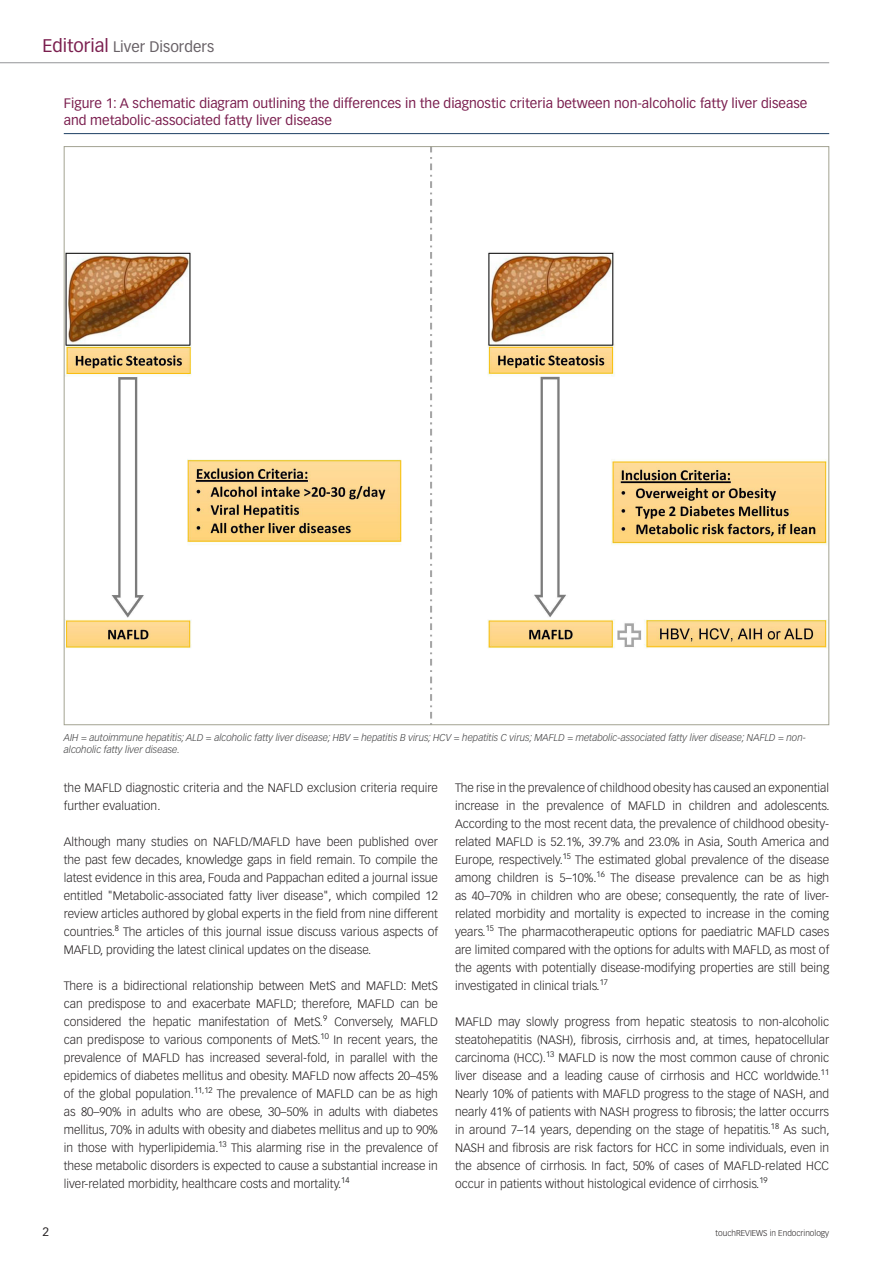
<style>
.page{position:relative;width:893px;height:1263px;background:#fff}
.page>*{position:absolute;margin:0;border:0;box-sizing:border-box;transform-origin:0 0}
.t1{font:15px "Vectora LT Std";color:#686166}
.t2{font:13.5px/16.5px "Vectora LT Std";color:#7b1f4f}
.t3{font:300 12px/18px "Vectora LT Std";color:#231f20;text-align:justify}
.t4{font:12px "Vectora LT Std";color:#231f20}
.t5{font:italic 300 9.75px/12px "Vectora LT Std";color:#3e3e3f}
.t6{font:300 8.25px "Vectora LT Std";color:#231f20}
.t7{font:300 7.95px "Vectora LT Std";color:#000}
.s1{font-size:18px;color:#7b1f4f}
</style>
<div class="page">
<hr style="left:0;top:62px;width:829px;height:1px;background:#939598">
<hr style="left:64px;top:133px;width:765px;height:1px;background:#1d3f63">
<img style="left:66px;top:148px;width:761px;height:571px">
<p class="t1" style="left:43px;top:38px;width:173px"><span class="s1">Editorial</span> Liver Disorders</p>
<p class="t2" style="left:64px;top:95px;width:745px">Figure 1: A schematic diagram outlining the differences in the diagnostic criteria between non-alcoholic fatty liver disease and metabolic-associated fatty liver disease</p>
<p class="t5" style="left:64px;top:732px;width:744px">AIH = autoimmune hepatitis; ALD = alcoholic fatty liver disease; HBV = hepatitis B virus; HCV = hepatitis C virus; MAFLD = metabolic-associated fatty liver disease; NAFLD = non&shy;alcoholic fatty liver disease.</p>
<p class="t4" style="left:43px;top:1224px;width:8px">2</p>
<p class="t3" style="left:64px;top:779px;width:376px">the MAFLD diagnostic criteria and the NAFLD exclusion criteria require further evaluation.</p>
<p class="t3" style="left:64px;top:833px;width:376px">Although many studies on NAFLD/MAFLD have been published over the past few decades, knowledge gaps in field remain. To compile the latest evidence in this area, Fouda and Pappachan edited a journal issue entitled "Metabolic-associated fatty liver disease", which compiled 12 review articles authored by global experts in the field from nine different countries.</p>
<p class="t7" style="left:115px;top:923px;width:6px">8</p>
<p class="t3" style="left:64px;top:923px;width:376px;text-indent:59px">The articles of this journal issue discuss various aspects of<br>MAFLD, providing the latest clinical updates on the disease.</p>
<p class="t3" style="left:64px;top:977px;width:376px">There is a bidirectional relationship between MetS and MAFLD: MetS can predispose to and exacerbate MAFLD; therefore, MAFLD can be considered the hepatic manifestation of MetS.</p>
<p class="t7" style="left:323px;top:1013px;width:6px">9</p>
<p class="t3" style="left:334px;top:1013px;width:105px">Conversely, MAFLD</p>
<p class="t3" style="left:64px;top:1031px;width:258px">can predispose to various components of MetS.</p>
<p class="t7" style="left:321px;top:1031px;width:10px">10</p>
<p class="t3" style="left:64px;top:1031px;width:376px;text-indent:270px">In recent years, the prevalence of MAFLD has increased several-fold, in parallel with the epidemics of diabetes mellitus and obesity. MAFLD now affects 20–45% of the global population.<sup>11,12</sup> The prevalence of MAFLD can be as high as 80–90% in adults who are obese, 30–50% in adults with diabetes mellitus, 70% in adults with obesity and diabetes mellitus and up to 90% in those with hyperlipidemia.<sup>13</sup> This alarming rise in the prevalence of these metabolic disorders is expected to cause a substantial increase in liver-related morbidity, healthcare costs and mortality.<sup>14</sup></p>
<p class="t3" style="left:455px;top:779px;width:376px">The rise in the prevalence of childhood obesity has caused an exponential increase in the prevalence of MAFLD in children and adolescents.<br>According to the most recent data, the prevalence of childhood obesity&shy;related MAFLD is 52.1%, 39.7% and 23.0% in Asia, South America and Europe, respectively.</p>
<p class="t7" style="left:563px;top:851px;width:10px">15</p>
<p class="t3" style="left:455px;top:851px;width:376px;text-indent:120px">The estimated global prevalence of the disease among children is 5–10%.</p>
<p class="t7" style="left:597px;top:869px;width:10px">16</p>
<p class="t3" style="left:455px;top:869px;width:376px;text-indent:156px">The disease prevalence can be as high as 40–70% in children who are obese; consequently, the rate of liver&shy;related morbidity and mortality is expected to increase in the coming years.</p>
<p class="t7" style="left:486px;top:923px;width:10px">15</p>
<p class="t3" style="left:455px;top:923px;width:376px;text-indent:43px">The pharmacotherapeutic options for paediatric MAFLD cases are limited compared with the options for adults with MAFLD, as most of the agents with potentially disease-modifying properties are still being investigated in clinical trials.</p>
<p class="t7" style="left:600px;top:977px;width:10px">17</p>
<p class="t3" style="left:455px;top:1013px;width:376px">MAFLD may slowly progress from hepatic steatosis to non-alcoholic steatohepatitis (NASH), fibrosis, cirrhosis and, at times, hepatocellular carcinoma (HCC).</p>
<p class="t7" style="left:546px;top:1049px;width:10px">13</p>
<p class="t3" style="left:455px;top:1049px;width:376px;text-indent:103px">MAFLD is now the most common cause of chronic liver disease and a leading cause of cirrhosis and HCC worldwide.<sup>11<br></sup>Nearly 10% of patients with MAFLD progress to the stage of NASH, and nearly 41% of patients with NASH progress to fibrosis; the latter occurrs in around 7–14 years, depending on the stage of hepatitis.<sup>18</sup> As such, NASH and fibrosis are risk factors for HCC in some individuals, even in the absence of cirrhosis. In fact, 50% of cases of MAFLD-related HCC occur in patients without histological evidence of cirrhosis.<sup>19</sup></p>
<p class="t6" style="left:716px;top:1228px;width:115px">touchREVIEWS in Endocrinology</p>
</div>
